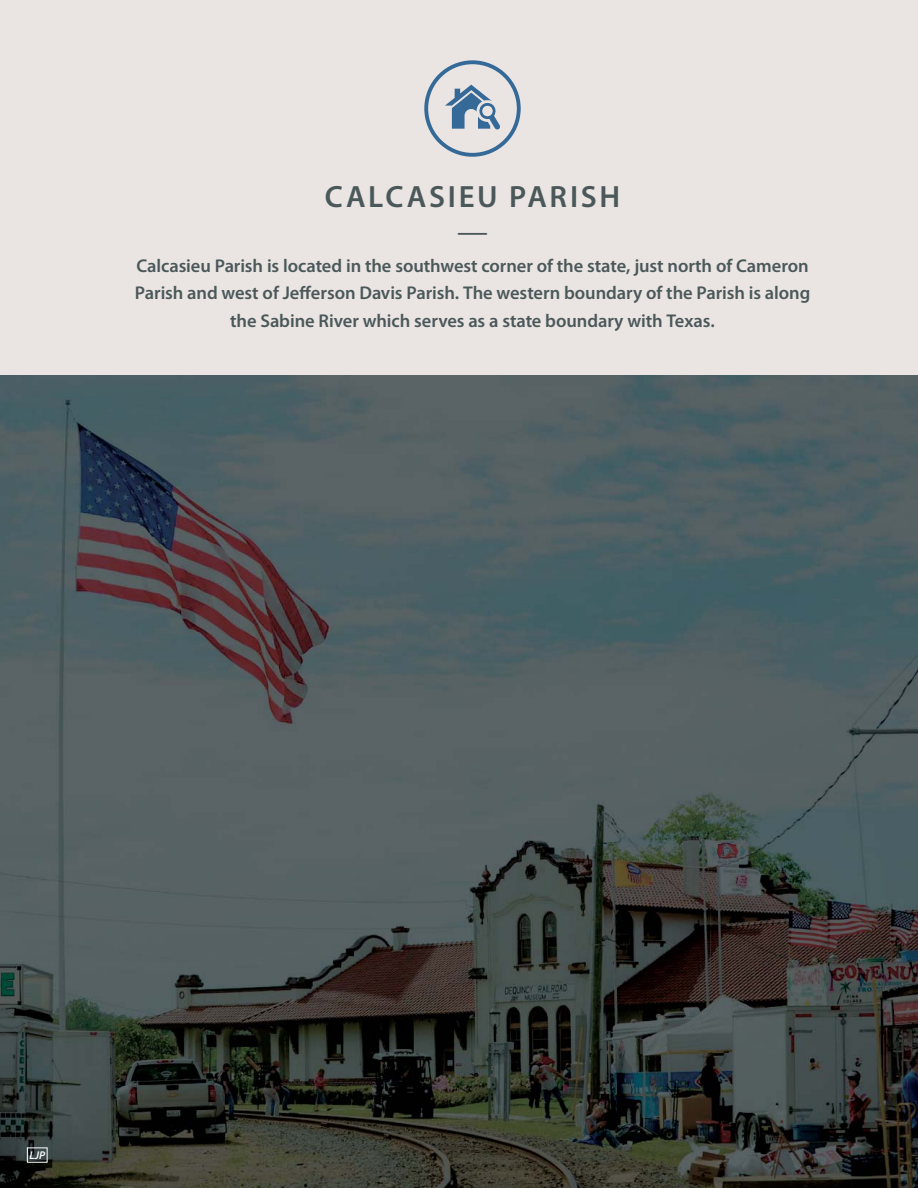
<style>
.page{position:relative;width:918px;height:1188px;background:#eae5e3}
.page>*{position:absolute;margin:0;border:0;box-sizing:border-box;transform-origin:0 0}
.t1{font:600 30.9px "Myriad Pro";letter-spacing:.085em;color:#4b585a}
.t2{font:30.9px "Myriad Pro";color:#4b585a}
.t3{font:600 18.45px/27.8px "Myriad Pro";letter-spacing:-.005em;color:#4b585a;text-align:center}
.t4{font:italic 600 11.25px "Myriad Pro";color:#fff}
</style>
<div class="page">
<div style="left:424px;top:60px;width:97px;height:97px;border:4px solid #356998;border-radius:50%"></div>
<svg style="left:445px;top:85px;width:55px;height:45px"></svg>
<img style="left:0;top:376px;width:713px;height:710px">
<img style="left:713px;top:376px;width:205px;height:812px">
<img style="left:0;top:1086px;width:715px;height:102px">
<h1 class="t1" style="left:325px;top:185px;width:297px">CALCASIEU PARISH</h1>
<h1 class="t2" style="left:457px;top:222px;width:32px">—</h1>
<p class="t3" style="left:135px;top:253px;width:677px">Calcasieu Parish is located in the southwest corner of the state, just north of Cameron<br>Parish and west of Jefferson Davis Parish. The western boundary of the Parish is along the Sabine River which serves as a state boundary with Texas.</p>
<p class="t4" style="left:29px;top:1149px;width:17px">LJP</p>
</div>
